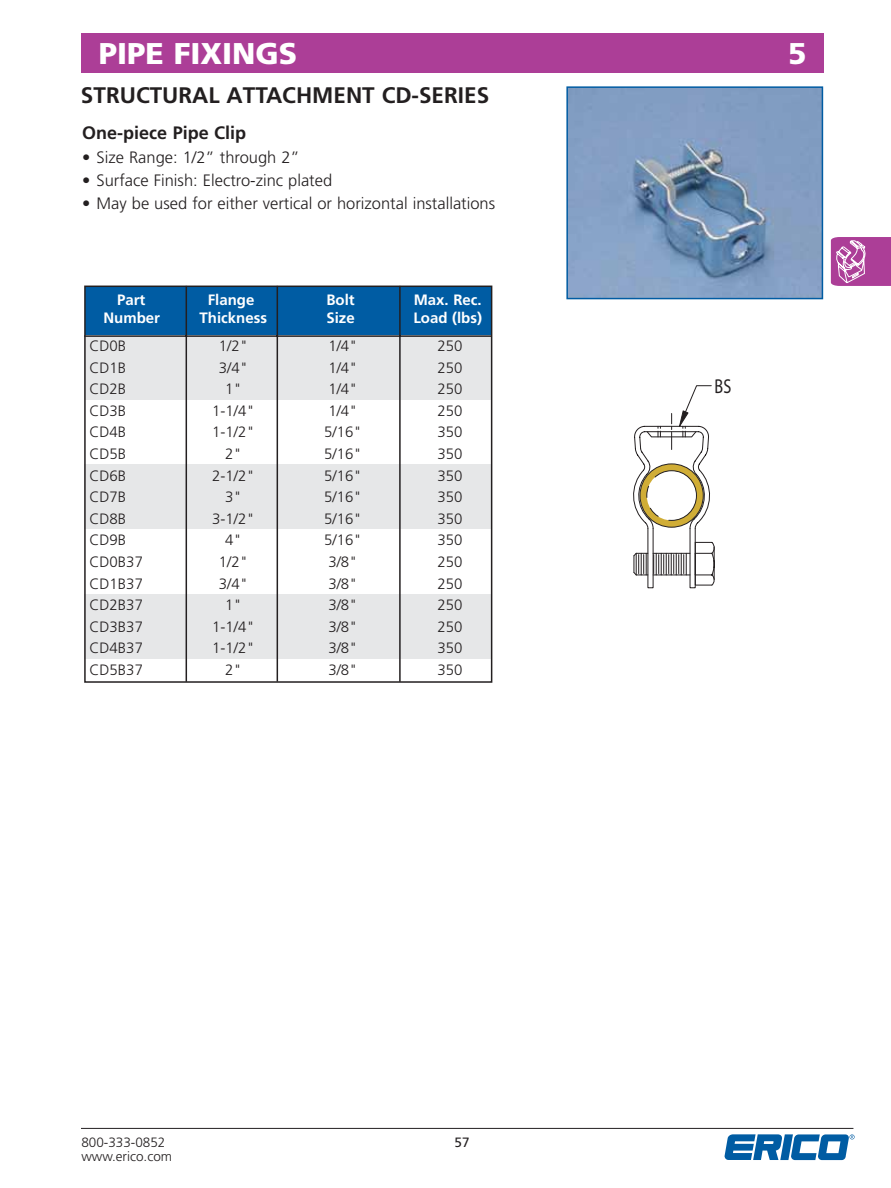
<style>
.page{position:relative;width:891px;height:1188px;background:#fff}
.page>*{position:absolute;margin:0;border:0;box-sizing:border-box;transform-origin:0 0}
.t1{font:900 30px "Frutiger LT Std";color:#fff}
.t2{font:700 22.5px "Frutiger LT Std";color:#231f20}
.t3{font:20.1px "Myriad";color:#231f20;scale:.8 1}
.t4{font:700 18px "Frutiger LT Std";color:#231f20}
.t5{font:300 16.5px "Frutiger LT Std";color:#231f20}
.t6{font:300 15px "Frutiger LT Std";color:#231f20}
.t7{font:700 15px "Frutiger LT Std";color:#fff}
.t8{font:300 13.5px "Frutiger LT Std";color:#231f20}
.t9{font:13.5px "Frutiger LT Std";color:#231f20}
</style>
<div class="page">
<div style="left:81px;top:33px;width:743px;height:40px;background:#ac3e97"></div>
<svg style="left:725px;top:1134px;width:130px;height:26px"></svg>
<hr style="left:81px;top:1128px;width:772px;height:1px;background:#231f20">
<img style="left:569px;top:89px;width:251px;height:207px">
<div style="left:566px;top:86px;width:257px;height:213px;border:2px solid #005ca3"></div>
<div style="left:85px;top:287px;width:406px;height:49px;background:#005ca3"></div>
<div style="left:84px;top:594px;width:407px;height:64px;background:#e6e7e8"></div>
<div style="left:84px;top:464px;width:407px;height:64px;background:#e6e7e8"></div>
<div style="left:84px;top:336px;width:407px;height:64px;background:#e6e7e8"></div>
<div style="left:84px;top:286px;width:408px;height:397px;border:2px solid #231f20"></div>
<hr style="left:84px;top:335px;width:408px;height:2px;background:#231f20">
<hr style="left:277px;top:286px;width:1px;height:396px;background:#231f20">
<hr style="left:186px;top:286px;width:1px;height:396px;background:#231f20">
<hr style="left:399px;top:286px;width:2px;height:396px;background:#231f20">
<div style="left:690px;top:528px;width:6px;height:60px;border:1px solid #231f20"></div>
<div style="left:648px;top:528px;width:5px;height:60px;border:1px solid #231f20"></div>
<svg style="left:633px;top:385px;width:82px;height:201px"></svg>
<div style="left:647px;top:471px;width:49px;height:49px;background:#fff;border-radius:50%"></div>
<div style="left:646px;top:470px;width:51px;height:51px;border:1px dashed #231f20;border-radius:50%"></div>
<div style="left:827px;top:237px;width:64px;height:50px;background:linear-gradient(to bottom,#fff,#fff)"></div>
<svg style="left:831px;top:237px;width:60px;height:49px;background:#b759a5"></svg>
<h1 class="t1" style="left:99px;top:36px;width:200px">PIPE FIXINGS</h1>
<h2 class="t2" style="left:81px;top:85px;width:410px">STRUCTURAL ATTACHMENT CD-SERIES</h2>
<p class="t4" style="left:82px;top:124px;width:166px">One-piece Pipe Clip</p>
<p class="t5" style="left:82px;top:149px;width:219px">• Size Range: 1/2” through 2”</p>
<p class="t5" style="left:82px;top:172px;width:252px">• Surface Finish: Electro-zinc plated</p>
<p class="t5" style="left:82px;top:196px;width:415px">• May be used for either vertical or horizontal installations</p>
<p class="t7" style="left:117px;top:293px;width:30px">Part</p>
<p class="t7" style="left:208px;top:293px;width:48px">Flange</p>
<p class="t7" style="left:326px;top:293px;width:30px">Bolt</p>
<p class="t7" style="left:414px;top:293px;width:69px">Max. Rec.</p>
<p class="t7" style="left:103px;top:311px;width:58px">Number</p>
<p class="t7" style="left:200px;top:311px;width:69px">Thickness</p>
<p class="t7" style="left:326px;top:311px;width:30px">Size</p>
<p class="t7" style="left:413px;top:311px;width:70px">Load (lbs)</p>
<p class="t6" style="left:90px;top:338px;width:38px">CD0B</p>
<p class="t6" style="left:219px;top:338px;width:31px">1/2"</p>
<p class="t6" style="left:328px;top:338px;width:31px">1/4"</p>
<p class="t6" style="left:438px;top:338px;width:27px">250</p>
<p class="t6" style="left:90px;top:360px;width:38px">CD1B</p>
<p class="t6" style="left:219px;top:360px;width:31px">3/4"</p>
<p class="t6" style="left:328px;top:360px;width:31px">1/4"</p>
<p class="t6" style="left:438px;top:360px;width:27px">250</p>
<p class="t6" style="left:90px;top:382px;width:38px">CD2B</p>
<p class="t6" style="left:225px;top:382px;width:18px">1"</p>
<p class="t6" style="left:328px;top:382px;width:31px">1/4"</p>
<p class="t6" style="left:438px;top:382px;width:27px">250</p>
<p class="t6" style="left:90px;top:403px;width:38px">CD3B</p>
<p class="t6" style="left:212px;top:403px;width:44px">1-1/4"</p>
<p class="t6" style="left:328px;top:403px;width:31px">1/4"</p>
<p class="t6" style="left:438px;top:403px;width:27px">250</p>
<p class="t6" style="left:90px;top:425px;width:38px">CD4B</p>
<p class="t6" style="left:212px;top:425px;width:44px">1-1/2"</p>
<p class="t6" style="left:324px;top:425px;width:39px">5/16"</p>
<p class="t6" style="left:438px;top:425px;width:27px">350</p>
<p class="t6" style="left:90px;top:446px;width:38px">CD5B</p>
<p class="t6" style="left:225px;top:446px;width:18px">2"</p>
<p class="t6" style="left:324px;top:446px;width:39px">5/16"</p>
<p class="t6" style="left:438px;top:446px;width:27px">350</p>
<p class="t6" style="left:90px;top:468px;width:38px">CD6B</p>
<p class="t6" style="left:212px;top:468px;width:44px">2-1/2"</p>
<p class="t6" style="left:324px;top:468px;width:39px">5/16"</p>
<p class="t6" style="left:438px;top:468px;width:27px">350</p>
<p class="t6" style="left:90px;top:490px;width:38px">CD7B</p>
<p class="t6" style="left:225px;top:490px;width:18px">3"</p>
<p class="t6" style="left:324px;top:490px;width:39px">5/16"</p>
<p class="t6" style="left:438px;top:490px;width:27px">350</p>
<p class="t6" style="left:90px;top:511px;width:38px">CD8B</p>
<p class="t6" style="left:212px;top:511px;width:44px">3-1/2"</p>
<p class="t6" style="left:324px;top:511px;width:39px">5/16"</p>
<p class="t6" style="left:438px;top:511px;width:27px">350</p>
<p class="t6" style="left:90px;top:533px;width:38px">CD9B</p>
<p class="t6" style="left:225px;top:533px;width:18px">4"</p>
<p class="t6" style="left:324px;top:533px;width:39px">5/16"</p>
<p class="t6" style="left:438px;top:533px;width:27px">350</p>
<p class="t6" style="left:90px;top:554px;width:55px">CD0B37</p>
<p class="t6" style="left:219px;top:554px;width:31px">1/2"</p>
<p class="t6" style="left:328px;top:554px;width:31px">3/8"</p>
<p class="t6" style="left:438px;top:554px;width:27px">250</p>
<p class="t6" style="left:90px;top:576px;width:55px">CD1B37</p>
<p class="t6" style="left:219px;top:576px;width:31px">3/4"</p>
<p class="t6" style="left:328px;top:576px;width:31px">3/8"</p>
<p class="t6" style="left:438px;top:576px;width:27px">250</p>
<p class="t6" style="left:90px;top:598px;width:55px">CD2B37</p>
<p class="t6" style="left:225px;top:598px;width:18px">1"</p>
<p class="t6" style="left:328px;top:598px;width:31px">3/8"</p>
<p class="t6" style="left:438px;top:598px;width:27px">250</p>
<p class="t6" style="left:90px;top:619px;width:55px">CD3B37</p>
<p class="t6" style="left:212px;top:619px;width:44px">1-1/4"</p>
<p class="t6" style="left:328px;top:619px;width:31px">3/8"</p>
<p class="t6" style="left:438px;top:619px;width:27px">250</p>
<p class="t6" style="left:90px;top:641px;width:55px">CD4B37</p>
<p class="t6" style="left:212px;top:641px;width:44px">1-1/2"</p>
<p class="t6" style="left:328px;top:641px;width:31px">3/8"</p>
<p class="t6" style="left:438px;top:641px;width:27px">350</p>
<p class="t6" style="left:90px;top:662px;width:55px">CD5B37</p>
<p class="t6" style="left:225px;top:662px;width:18px">2"</p>
<p class="t6" style="left:328px;top:662px;width:31px">3/8"</p>
<p class="t6" style="left:438px;top:662px;width:27px">350</p>
<p class="t8" style="left:81px;top:1136px;width:86px">800-333-0852</p>
<p class="t9" style="left:455px;top:1138px;width:17px">57</p>
<p class="t8" style="left:81px;top:1149px;width:92px">www.erico.com</p>
<h1 class="t1" style="left:788px;top:36px;width:20px">5</h1>
<h3 class="t3" style="left:715px;top:378px;width:22px">BS</h3>
</div>
